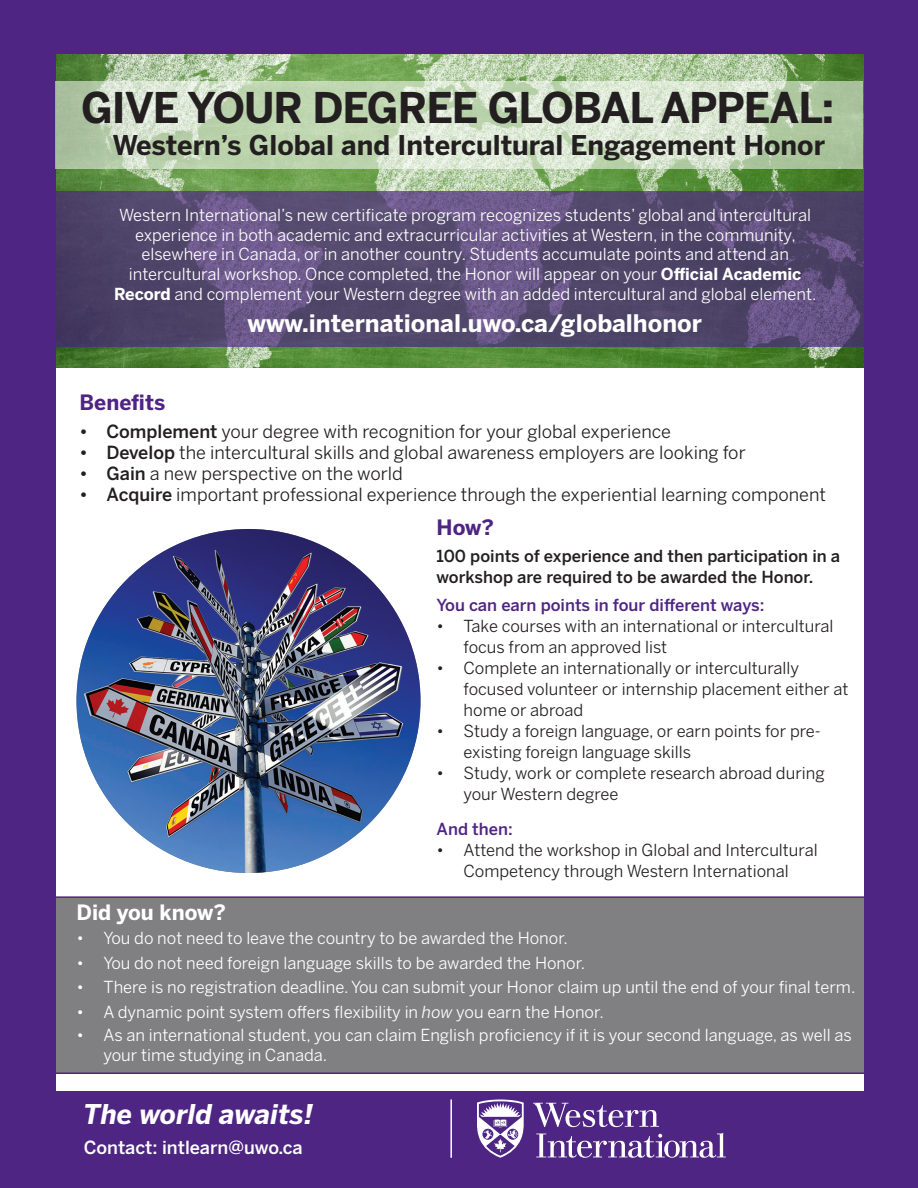
<style>
.page{position:relative;width:918px;height:1188px;background:#fff}
.page>*{position:absolute;margin:0;border:0;box-sizing:border-box;transform-origin:0 0}
.t1{font:700 42px "Benton Sans";letter-spacing:-.025em;color:#231f20}
.t2{font:700 27px "Benton Sans";color:#231f20}
.t3{font:italic 700 27px "Benton Sans";color:#fff}
.t4{font:700 24px "Benton Sans";color:#fff}
.t5{font:700 21px "Benton Sans";letter-spacing:-.005em;color:#4e2582}
.t6{font:700 21px "Benton Sans";color:#fff}
.t7{font:18px "Benton Sans";color:#231f20}
.t8{font:500 18px "Benton Sans";color:#fff}
.t9{font:16.5px/19.8px "Benton Sans";color:#fff}
.t10{font:16.5px/21px "Benton Sans";color:#231f20}
.t11{font:500 16.5px/21px "Benton Sans";color:#231f20}
.t12{font:500 16.5px "Benton Sans";color:#4e2582}
.s1{font-weight:700}
.s2{font-weight:500}
.s3{font-style:italic}
</style>
<div class="page">
<div style="left:52px;top:896px;width:823px;height:178px;background:#808083;border:2px solid #4e2582"></div>
<img style="left:55px;top:54px;width:810px;height:313px">
<div style="left:0;top:0;width:55px;height:1188px;background:#4e2582"></div>
<svg style="left:55px;top:191px;width:809px;height:156px;background:#574a72"></svg>
<div style="left:865px;top:0;width:53px;height:1188px;background:#4e2582"></div>
<svg style="left:55px;top:82px;width:807px;height:87px;background:#c9dbbf"></svg>
<div style="left:0;top:1091px;width:918px;height:97px;background:#4e2582"></div>
<img style="left:76px;top:529px;width:345px;height:344px;border-radius:172px">
<div style="left:0;top:0;width:918px;height:54px;background:#4e2582"></div>
<svg style="left:533px;top:1103px;width:126px;height:24px"></svg>
<svg style="left:536px;top:1133px;width:190px;height:25px"></svg>
<svg style="left:477px;top:1100px;width:47px;height:58px"></svg>
<hr style="left:450px;top:1100px;width:2px;height:58px;background:#fff">
<p class="t1" style="left:81px;top:83px;width:755px">GIVE YOUR DEGREE GLOBAL APPEAL:</p>
<p class="t2" style="left:112px;top:130px;width:714px">Western’s Global and Intercultural Engagement Honor</p>
<p class="t9" style="left:114px;top:205px;width:704px;text-align:center">Western International’s new certificate program recognizes students’ global and intercultural experience in both academic and extracurricular activities at Western, in the community, elsewhere in Canada, or in another country. Students accumulate points and attend an intercultural workshop. Once completed, the Honor will appear on your <span class="s1">Official Academic Record</span> and complement your Western degree with an added intercultural and global element.</p>
<p class="t4" style="left:247px;top:309px;width:456px">www.international.uwo.ca/globalhonor</p>
<p class="t5" style="left:80px;top:390px;width:87px">Benefits</p>
<p class="t7" style="left:80px;top:420px;width:593px"><span class="s2">• Complement</span> your degree with recognition for your global experience</p>
<p class="t7" style="left:80px;top:441px;width:668px"><span class="s2">• Develop</span> the intercultural skills and global awareness employers are looking for</p>
<p class="t7" style="left:80px;top:462px;width:325px"><span class="s2">• Gain</span> a new perspective on the world</p>
<p class="t7" style="left:80px;top:483px;width:748px"><span class="s2">• Acquire</span> important professional experience through the experiential learning component</p>
<p class="t5" style="left:437px;top:515px;width:59px">How?</p>
<p class="t11" style="left:437px;top:546px;width:405px">100 points of experience and then participation in a workshop are required to be awarded the Honor.</p>
<p class="t12" style="left:437px;top:595px;width:329px">You can earn points in four different ways:</p>
<p class="t10" style="left:464px;top:615px;width:371px;text-indent:-27px">• Take courses with an international or intercultural focus from an approved list</p>
<p class="t10" style="left:464px;top:657px;width:386px;text-indent:-27px">• Complete an internationally or interculturally focused volunteer or internship placement either at home or abroad</p>
<p class="t10" style="left:464px;top:720px;width:359px;text-indent:-27px">• Study a foreign language, or earn points for pre&shy;existing foreign language skills</p>
<p class="t10" style="left:464px;top:762px;width:363px;text-indent:-27px">• Study, work or complete research abroad during your Western degree</p>
<p class="t12" style="left:437px;top:819px;width:78px">And then:</p>
<p class="t10" style="left:437px;top:839px;width:383px;text-align:center">• Attend the workshop in Global and Intercultural<br>Competency through Western International</p>
<p class="t6" style="left:76px;top:900px;width:151px">Did you know?</p>
<p class="t9" style="left:76px;top:928px;width:493px">• You do not need to leave the country to be awarded the Honor.</p>
<p class="t9" style="left:76px;top:953px;width:510px">• You do not need foreign language skills to be awarded the Honor.</p>
<p class="t9" style="left:76px;top:977px;width:780px">• There is no registration deadline. You can submit your Honor claim up until the end of your final term.</p>
<p class="t9" style="left:76px;top:1002px;width:529px">• A dynamic point system offers flexibility in <span class="s3">how</span> you earn the Honor.</p>
<p class="t9" style="left:104px;top:1025px;width:750px;text-indent:-27px">• As an international student, you can claim English proficiency if it is your second language, as well as your time studying in Canada.</p>
<p class="t3" style="left:84px;top:1098px;width:232px">The world awaits!</p>
<p class="t8" style="left:84px;top:1137px;width:221px">Contact: intlearn@uwo.ca</p>
</div>
